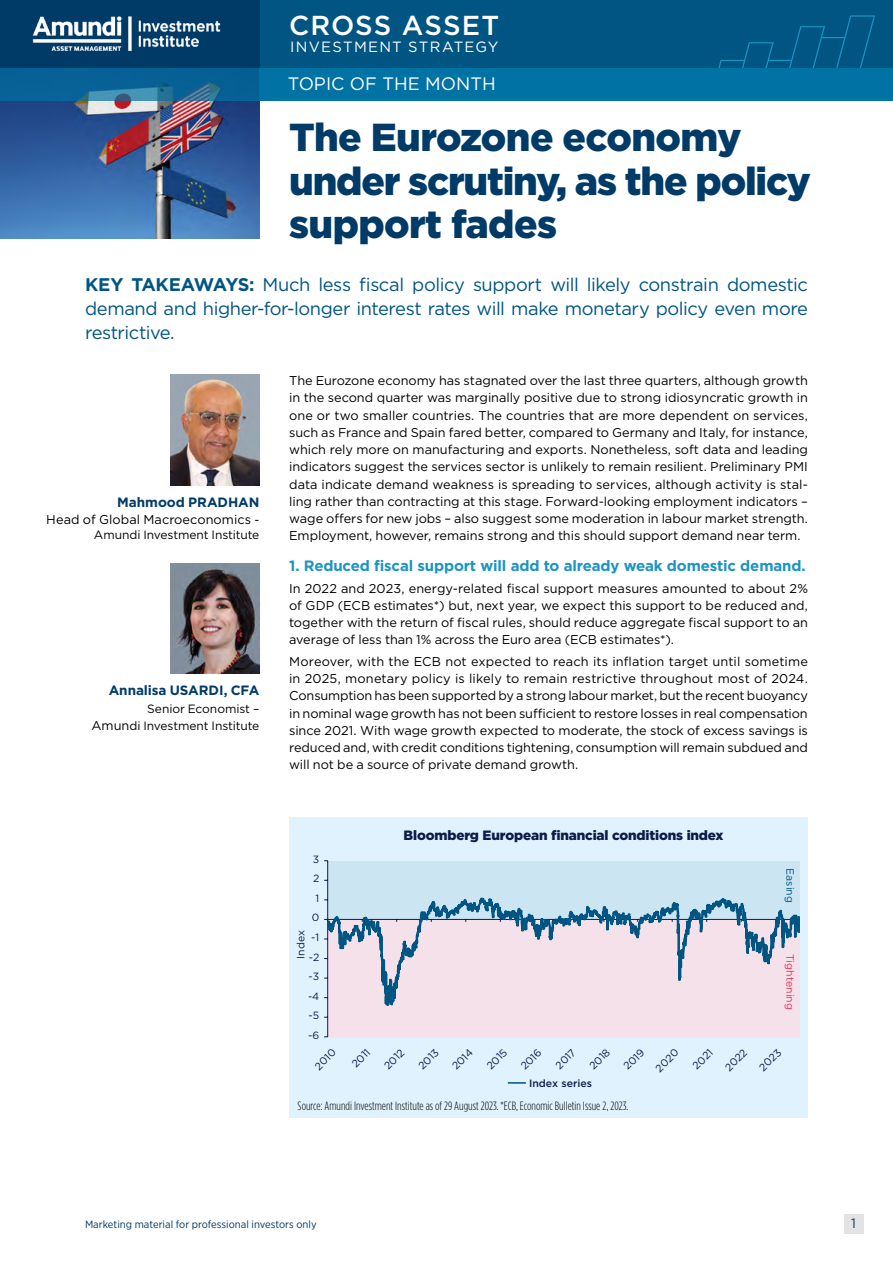
<style>
.page{position:relative;width:893px;height:1263px;background:#fff}
.page>*{position:absolute;margin:0;border:0;box-sizing:border-box;transform-origin:0 0}
.t1{font:900 39px/43.5px "Gotham";letter-spacing:-.03em;color:#003b68}
.t2{font:500 27.45px "Gotham";letter-spacing:.04em;color:#fff}
.t3{font:18.3px/24px "Gotham";letter-spacing:-.025em;color:#005583;text-align:justify}
.t4{font:18px "Gotham";color:#fff}
.t5{font:700 15px "Gotham";letter-spacing:-.01em;color:#1c94c4}
.t6{font:14.85px "Gotham";letter-spacing:.08em;color:#fff}
.t7{font:900 13.5px "Gotham";letter-spacing:-.01em;color:#0c1c49}
.t8{font:700 13.5px "Gotham";letter-spacing:-.005em;color:#003b68}
.t9{font:13.5px "Gotham";color:#003b68}
.t10{font:12.75px/17.2px "Gotham";letter-spacing:-.005em;color:#000;text-align:justify}
.t11{font:300 12px "Gotham Condensed";letter-spacing:.005em;color:#000}
.t12{font:12px/17.2px "Gotham";letter-spacing:-.005em;color:#000;text-align:right}
.t13{font:10.5px "Gotham";color:#0c1c49}
.t14{font:10.5px "Gotham Narrow";color:#003b68;scale:1.05 1}
.t15{font:500 10.5px "Gotham";color:#0c1c49}
.t16{font:10.5px "Gotham";color:#e8345e}
.t17{font:10.5px "Gotham";color:#005583}
.s1{font-weight:700}
.s2{font-size:12px}
.s3{font-size:12.75px}
</style>
<div class="page">
<img style="left:0;top:101px;width:259px;height:137px">
<div style="left:289px;top:817px;width:519px;height:301px;background:#dff2fd"></div>
<div style="left:329px;top:862px;width:471px;height:57px;background:#cbe5f2"></div>
<svg style="left:508px;top:1082px;width:17px;height:2px"></svg>
<hr style="left:327px;top:861px;width:1px;height:176px;background:#0c1c49">
<svg style="left:328px;top:886px;width:471px;height:151px;fill:#f4e1e9"></svg>
<div style="left:0;top:0;width:893px;height:68px;background:#005583"></div>
<svg style="left:718px;top:15px;width:157px;height:53px"></svg>
<div style="left:0;top:0;width:259px;height:68px;background:#003b68"></div>
<img style="left:32px;top:16px;width:189px;height:35px">
<svg style="left:0;top:68px;width:259px;height:33px;background:#106697"></svg>
<div style="left:259px;top:68px;width:634px;height:33px;background:#0072a3"></div>
<img style="left:170px;top:375px;width:89px;height:110px">
<img style="left:170px;top:563px;width:89px;height:111px">
<div style="left:844px;top:1214px;width:19px;height:19px;background:#e3e3e3"></div>
<h2 class="t2" style="left:289px;top:7px;width:212px">CROSS ASSET</h2>
<p class="t6" style="left:290px;top:37px;width:210px">INVESTMENT STRATEGY</p>
<h3 class="t4" style="left:288px;top:72px;width:209px">TOPIC OF THE MONTH</h3>
<h1 class="t1" style="left:289px;top:115px;width:523px">The Eurozone economy under scrutiny, as the policy support fades</h1>
<h3 class="t3" style="left:85px;top:272px;width:724px"><span class="s1">KEY TAKEAWAYS:</span> Much less fiscal policy support will likely constrain domestic demand and higher-for-longer interest rates will make monetary policy even more restrictive.</h3>
<p class="t10" style="left:289px;top:372px;width:520px">The Eurozone economy has stagnated over the last three quarters, although growth in the second quarter was marginally positive due to strong idiosyncratic growth in one or two smaller countries. The countries that are more dependent on services, such as France and Spain fared better, compared to Germany and Italy, for instance, which rely more on manufacturing and exports. Nonetheless, soft data and leading indicators suggest the services sector is unlikely to remain resilient. Preliminary PMI data indicate demand weakness is spreading to services, although activity is stal&shy;ling rather than contracting at this stage. Forward-looking employment indicators – wage offers for new jobs – also suggest some moderation in labour market strength.<br>Employment, however, remains strong and this should support demand near term.</p>
<p class="t5" style="left:289px;top:556px;width:518px">1. Reduced fiscal support will add to already weak domestic demand.</p>
<p class="t10" style="left:289px;top:579px;width:520px">In 2022 and 2023, energy-related fiscal support measures amounted to about 2% of GDP (ECB estimates*) but, next year, we expect this support to be reduced and, together with the return of fiscal rules, should reduce aggregate fiscal support to an average of less than 1% across the Euro area (ECB estimates*).</p>
<p class="t10" style="left:289px;top:652px;width:520px">Moreover, with the ECB not expected to reach its inflation target until sometime in 2025, monetary policy is likely to remain restrictive throughout most of 2024.<br>Consumption has been supported by a strong labour market, but the recent buoyancy in nominal wage growth has not been sufficient to restore losses in real compensation since 2021. With wage growth expected to moderate, the stock of excess savings is reduced and, with credit conditions tightening, consumption will remain subdued and will not be a source of private demand growth.</p>
<p class="t8" style="left:117px;top:493px;width:144px">Mahmood PRADHAN</p>
<p class="t10" style="left:46px;top:511px;width:215px">Head of Global Macroeconomics <span class="s2">-</span></p>
<p class="t12" style="left:94px;top:526px;width:167px">Amundi Investment Institute</p>
<p class="t8" style="left:109px;top:681px;width:152px">Annalisa USARDI, CFA</p>
<p class="t12" style="left:91px;top:699px;width:169px">Senior Economist –<br><span class="s3">Amun</span>di Investment Institute</p>
<p class="t13" style="left:313px;top:852px;width:8px">3</p>
<p class="t13" style="left:313px;top:872px;width:8px">2</p>
<p class="t13" style="left:316px;top:891px;width:5px">1</p>
<p class="t13" style="left:312px;top:911px;width:9px">0</p>
<p class="t13" style="left:294px;top:959px;width:30px;rotate:-90deg">Index</p>
<p class="t13" style="left:311px;top:930px;width:10px">-1</p>
<p class="t13" style="left:309px;top:950px;width:12px">-2</p>
<p class="t13" style="left:309px;top:970px;width:12px">-3</p>
<p class="t13" style="left:308px;top:989px;width:13px">-4</p>
<p class="t13" style="left:309px;top:1009px;width:12px">-5</p>
<p class="t13" style="left:308px;top:1028px;width:13px">-6</p>
<p class="t7" style="left:404px;top:826px;width:321px">Bloomberg European financial conditions index</p>
<p class="t17" style="left:797px;top:868px;width:36px;rotate:90deg">Easing</p>
<p class="t16" style="left:797px;top:954px;width:58px;rotate:90deg">Tightening</p>
<p class="t13" style="left:312px;top:1063px;width:27px;rotate:-45deg">2010</p>
<p class="t13" style="left:349px;top:1061px;width:23px;rotate:-45deg">2011</p>
<p class="t13" style="left:381px;top:1062px;width:25px;rotate:-45deg">2012</p>
<p class="t13" style="left:415px;top:1063px;width:25px;rotate:-45deg">2013</p>
<p class="t13" style="left:449px;top:1063px;width:26px;rotate:-45deg">2014</p>
<p class="t13" style="left:484px;top:1063px;width:25px;rotate:-45deg">2015</p>
<p class="t13" style="left:518px;top:1063px;width:26px;rotate:-45deg">2016</p>
<p class="t13" style="left:552px;top:1062px;width:25px;rotate:-45deg">2017</p>
<p class="t13" style="left:586px;top:1063px;width:26px;rotate:-45deg">2018</p>
<p class="t13" style="left:621px;top:1063px;width:26px;rotate:-45deg">2019</p>
<p class="t13" style="left:652px;top:1065px;width:29px;rotate:-45deg">2020</p>
<p class="t13" style="left:689px;top:1062px;width:25px;rotate:-45deg">2021</p>
<p class="t13" style="left:722px;top:1064px;width:28px;rotate:-45deg">2022</p>
<p class="t13" style="left:756px;top:1064px;width:28px;rotate:-45deg">2023</p>
<p class="t15" style="left:529px;top:1076px;width:64px">Index series</p>
<p class="t11" style="left:298px;top:1099px;width:332px">Source: Amundi Investment Institute as of 29 August 2023. *ECB, Economic Bulletin Issue 2, 2023.</p>
<p class="t14" style="left:85px;top:1218px;width:222px">Marketing material for professional investors only</p>
<p class="t9" style="left:851px;top:1215px;width:6px">1</p>
</div>
